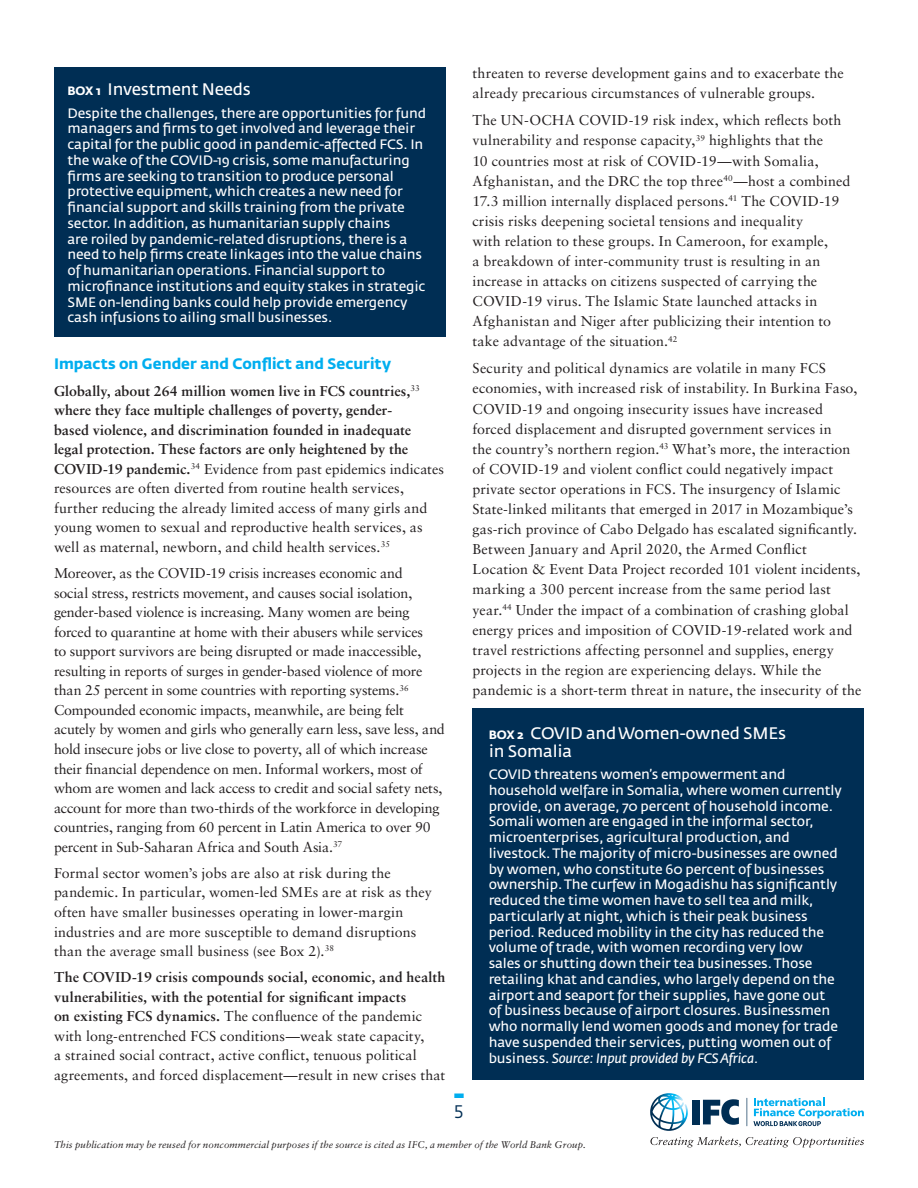
<style>
.page{position:relative;width:918px;height:1188px;background:#fff}
.page>*{position:absolute;margin:0;border:0;box-sizing:border-box;transform-origin:0 0}
.t1{font:18px "Fedra Sans Std";color:#002e54}
.Box_Header{font:16.5px/18px "Fedra Sans";letter-spacing:-.01em;color:#fff}
.H1_-_Blue_Subhead{font:700 15px "Fedra Sans Std";letter-spacing:.005em;color:#00aeef}
.Body_Copy-9_5_13{font:14.25px/19.5px "Sabon LT Std";color:#231f20}
.Box_White_Copy{font:13.5px/15.8px "Fedra Sans";letter-spacing:-.01em;color:#fff}
.t2{font:italic 9.75px "Sabon LT Std";letter-spacing:.01em;color:#231f20}
.s1{font-family:"Fedra Sans Std";font-weight:700;font-size:12px}
.s2{font-weight:700}
.s3{font-style:italic}
</style>
<div class="page">
<svg style="left:650px;top:1093px;width:214px;height:55px"></svg>
<svg style="left:454px;top:1094px;width:10px;height:4px"></svg>
<div style="left:54px;top:68px;width:392px;height:270px;background:#002e54"></div>
<div style="left:472px;top:709px;width:392px;height:371px;background:#002e54"></div>
<p class="Box_Header" style="left:68px;top:81px;width:185px"><span class="s1">BOX 1</span> Investment Needs</p>
<p class="Box_White_Copy" style="left:68px;top:105px;width:360px">Despite the challenges, there are opportunities for fund managers and firms to get involved and leverage their capital for the public good in pandemic-affected FCS. In the wake of the COVID-19 crisis, some manufacturing firms are seeking to transition to produce personal protective equipment, which creates a new need for financial support and skills training from the private sector. In addition, as humanitarian supply chains<br>are roiled by pandemic-related disruptions, there is a need to help firms create linkages into the value chains of humanitarian operations. Financial support to microfinance institutions and equity stakes in strategic SME on-lending banks could help provide emergency cash infusions to ailing small businesses.</p>
<p class="H1_-_Blue_Subhead" style="left:54px;top:354px;width:338px">Impacts on Gender and Conflict and Security</p>
<p class="Body_Copy-9_5_13" style="left:54px;top:381px;width:392px"><span class="s2">Globally, about 264 million women live in FCS countries,</span><sup>33 </sup><span class="s2">where they face multiple challenges of poverty, gender-<br>based violence, and discrimination founded in inadequate<br>legal protection. These factors are only heightened by the COVID-19 pandemic.</span><sup>34</sup> Evidence from past epidemics indicates resources are often diverted from routine health services, further reducing the already limited access of many girls and young women to sexual and reproductive health services, as well as maternal, newborn, and child health services.<sup>35</sup></p>
<p class="Body_Copy-9_5_13" style="left:54px;top:563px;width:392px">Moreover, as the COVID-19 crisis increases economic and<br>social stress, restricts movement, and causes social isolation, gender-based violence is increasing. Many women are being forced to quarantine at home with their abusers while services<br>to support survivors are being disrupted or made inaccessible, resulting in reports of surges in gender-based violence of more than 25 percent in some countries with reporting systems.<sup>36<br></sup>Compounded economic impacts, meanwhile, are being felt acutely by women and girls who generally earn less, save less, and hold insecure jobs or live close to poverty, all of which increase their financial dependence on men. Informal workers, most of whom are women and lack access to credit and social safety nets, account for more than two-thirds of the workforce in developing countries, ranging from 60 percent in Latin America to over 90 percent in Sub-Saharan Africa and South Asia.<sup>37</sup></p>
<p class="Body_Copy-9_5_13" style="left:54px;top:863px;width:380px">Formal sector women’s jobs are also at risk during the pandemic. In particular, women-led SMEs are at risk as they often have smaller businesses operating in lower-margin industries and are more susceptible to demand disruptions than the average small business (see Box 2).<sup>38</sup></p>
<p class="Body_Copy-9_5_13" style="left:54px;top:967px;width:393px"><span class="s2">The COVID-19 crisis compounds social, economic, and health vulnerabilities, with the potential for significant impacts<br>on existing FCS dynamics.</span> The confluence of the pandemic with long-entrenched FCS conditions—weak state capacity,<br>a strained social contract, active conflict, tenuous political agreements, and forced displacement—result in new crises that</p>
<p class="Body_Copy-9_5_13" style="left:472px;top:63px;width:373px;line-height:20.1px">threaten to reverse development gains and to exacerbate the already precarious circumstances of vulnerable groups.</p>
<p class="Body_Copy-9_5_13" style="left:472px;top:110px;width:379px;line-height:20.1px">The UN-OCHA COVID-19 risk index, which reflects both vulnerability and response capacity,<sup>39</sup> highlights that the<br>10 countries most at risk of COVID-19—with Somalia, Afghanistan, and the DRC the top three<sup>40</sup>—host a combined 17.3 million internally displaced persons.<sup>41</sup> The COVID-19 crisis risks deepening societal tensions and inequality<br>with relation to these groups. In Cameroon, for example,<br>a breakdown of inter-community trust is resulting in an increase in attacks on citizens suspected of carrying the COVID-19 virus. The Islamic State launched attacks in Afghanistan and Niger after publicizing their intention to take advantage of the situation.<sup>42</sup></p>
<p class="Body_Copy-9_5_13" style="left:472px;top:358px;width:391px;line-height:20.1px">Security and political dynamics are volatile in many FCS economies, with increased risk of instability. In Burkina Faso, COVID-19 and ongoing insecurity issues have increased forced displacement and disrupted government services in<br>the country’s northern region.<sup>43</sup> What’s more, the interaction of COVID-19 and violent conflict could negatively impact private sector operations in FCS. The insurgency of Islamic State-linked militants that emerged in 2017 in Mozambique’s gas-rich province of Cabo Delgado has escalated significantly.<br>Between January and April 2020, the Armed Conflict Location &amp; Event Data Project recorded 101 violent incidents, marking a 300 percent increase from the same period last year.<sup>44</sup> Under the impact of a combination of crashing global energy prices and imposition of COVID-19-related work and travel restrictions affecting personnel and supplies, energy projects in the region are experiencing delays. While the pandemic is a short-term threat in nature, the insecurity of the</p>
<p class="Box_Header" style="left:489px;top:724px;width:299px"><span class="s1">BOX 2</span> COVID and Women-owned SMEs in Somalia</p>
<p class="Box_White_Copy" style="left:489px;top:767px;width:355px">COVID threatens women’s empowerment and household welfare in Somalia, where women currently provide, on average, 70 percent of household income.<br>Somali women are engaged in the informal sector, microenterprises, agricultural production, and livestock. The majority of micro-businesses are owned by women, who constitute 60 percent of businesses ownership. The curfew in Mogadishu has significantly reduced the time women have to sell tea and milk, particularly at night, which is their peak business period. Reduced mobility in the city has reduced the volume of trade, with women recording very low<br>sales or shutting down their tea businesses. Those retailing khat and candies, who largely depend on the airport and seaport for their supplies, have gone out<br>of business because of airport closures. Businessmen who normally lend women goods and money for trade have suspended their services, putting women out of business. <span class="s3">Source: Input provided by FCS Africa.</span></p>
<p class="t1" style="left:454px;top:1101px;width:11px">5</p>
<p class="t2" style="left:54px;top:1138px;width:533px">This publication may be reused for noncommercial purposes if the source is cited as IFC, a member of the World Bank Group.</p>
</div>
